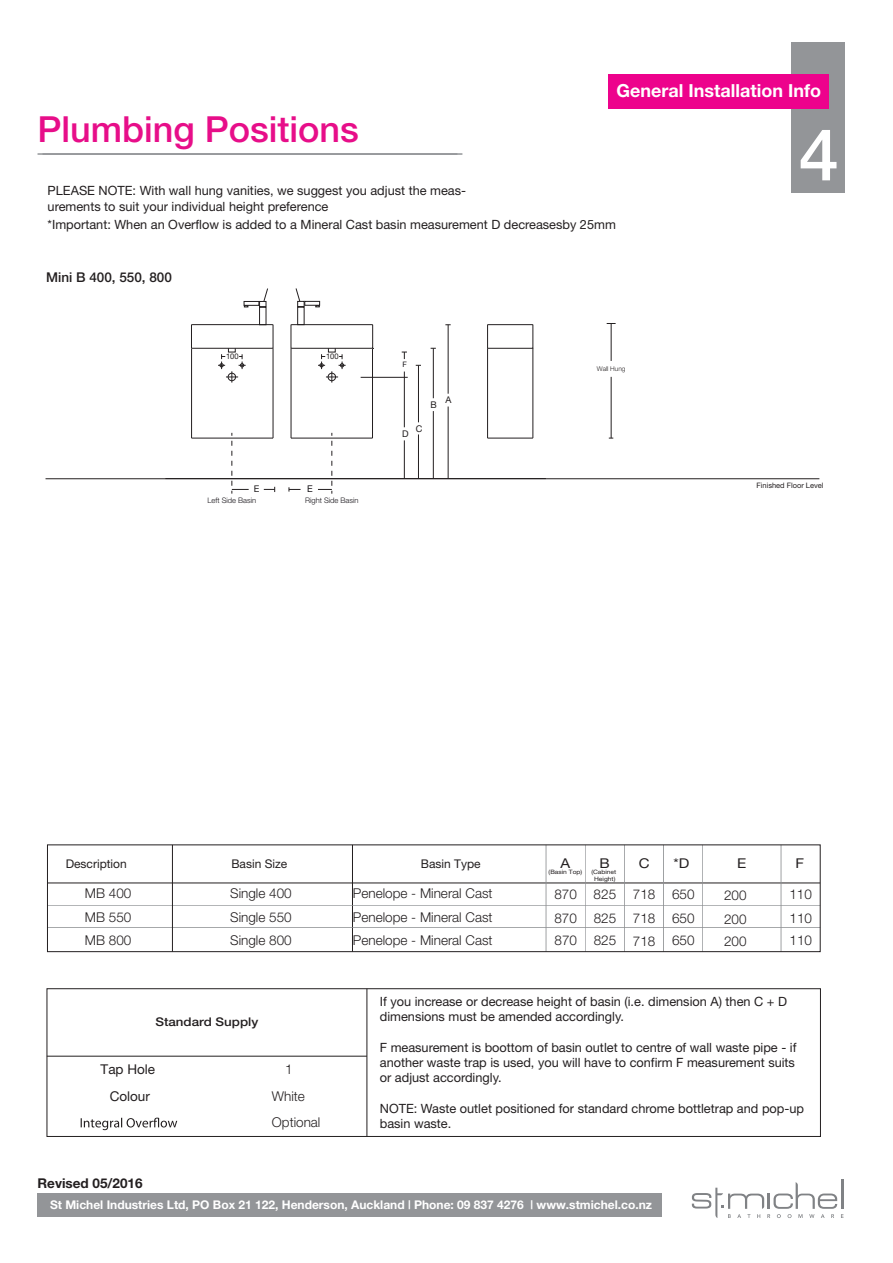
<style>
.page{position:relative;width:893px;height:1263px;background:#fff}
.page>*{position:absolute;margin:0;border:0;box-sizing:border-box;transform-origin:0 0}
.t1{font:500 72px "Helvetica Neue";color:#fff}
.t2{font:500 36px "Helvetica Neue";color:#e70e89}
.t3{font:700 18px "Helvetica Neue";color:#fff}
.t4{font:300 13.5px/26.7px "Helvetica Neue";color:#231f20}
.t5{font:500 13.5px "Helvetica Neue";color:#231f20}
.t6{font:700 13.5px "Helvetica Neue";color:#231f20}
.t7{font:13.5px "Helvetica Neue";color:#231f20}
.t8{font:13.5px "Helvetica Neue";color:#231f20;scale:1.11 1}
.t9{font:12.75px/15.3px "Helvetica Neue";color:#231f20}
.t10{font:700 12px "Helvetica Neue";color:#fff}
.t11{font:12px "Helvetica Neue";color:#231f20}
.t12{font:500 12px "Helvetica Neue";color:#231f20;scale:1.11 1}
.t13{font:9.3px "Helvetica Neue";color:#231f20}
.t14{font:9.3px "Helvetica Neue";color:#18151a}
.t15{font:7.8px "Helvetica Neue";color:#231f20}
.t16{font:300 7.65px "Helvetica Neue";color:#18151a}
.t17{font:7.5px "Helvetica Neue";color:#231f20}
.t18{font:7.5px "Arial";color:#18151a}
.t19{font:300 6.45px "Helvetica Neue";color:#231f20}
.t20{font:6px/6.3px "Helvetica Neue";color:#231f20;text-align:center;scale:1.11 1}
</style>
<div class="page">
<div style="left:38px;top:1193px;width:624px;height:23px;background:#939598"></div>
<hr style="left:841px;top:1179px;width:2px;height:30px;background:#808285">
<svg style="left:692px;top:1182px;width:151px;height:36px"></svg>
<div style="left:791px;top:43px;width:54px;height:150px;background:#939598"></div>
<div style="left:608px;top:74px;width:221px;height:35px;background:#ed028c"></div>
<hr style="left:38px;top:153px;width:419px;height:2px;background:#939598">
<hr style="left:43px;top:153px;width:419px;height:2px;background:#939598">
<hr style="left:47px;top:1056px;width:320px;height:1px;background:#231f20">
<div style="left:47px;top:988px;width:774px;height:149px;border:1px solid #231f20"></div>
<hr style="left:367px;top:989px;width:1px;height:147px;background:#231f20">
<svg style="left:81px;top:1117px;width:96px;height:13px"></svg>
<hr style="left:46px;top:478px;width:773px;height:1px;background:#231f20">
<hr style="left:611px;top:324px;width:1px;height:37px;background:#231f20">
<hr style="left:611px;top:377px;width:1px;height:61px;background:#231f20">
<hr style="left:47px;top:882px;width:773px;height:1px;background:#231f20">
<hr style="left:546px;top:845px;width:1px;height:107px;background:#8d8f92">
<hr style="left:585px;top:845px;width:1px;height:107px;background:#8d8f92">
<hr style="left:624px;top:845px;width:1px;height:107px;background:#8d8f92">
<hr style="left:663px;top:845px;width:1px;height:107px;background:#8d8f92">
<hr style="left:702px;top:845px;width:1px;height:107px;background:#8d8f92">
<hr style="left:781px;top:845px;width:1px;height:107px;background:#8d8f92">
<hr style="left:352px;top:845px;width:1px;height:107px;background:#231f20">
<hr style="left:47px;top:905px;width:773px;height:1px;background:#8d8f92">
<hr style="left:47px;top:927px;width:773px;height:1px;background:#8d8f92">
<div style="left:47px;top:844px;width:774px;height:108px;border:1px solid #231f20"></div>
<hr style="left:172px;top:845px;width:1px;height:107px;background:#231f20">
<hr style="left:192px;top:438px;width:81px;height:1px;background:#231f20">
<hr style="left:191px;top:348px;width:1px;height:90px;background:#231f20">
<hr style="left:273px;top:348px;width:1px;height:90px;background:#231f20">
<hr style="left:487px;top:348px;width:1px;height:90px;background:#231f20">
<hr style="left:533px;top:348px;width:1px;height:90px;background:#231f20">
<div style="left:259px;top:307px;width:7px;height:18px;border:1px solid #231f20"></div>
<div style="left:259px;top:301px;width:7px;height:6px;border:1px solid #231f20"></div>
<div style="left:244px;top:301px;width:15px;height:5px;border:1px solid #231f20"></div>
<svg style="left:263px;top:288px;width:5px;height:14px"></svg>
<div style="left:487px;top:324px;width:46px;height:25px;border:1px solid #231f20"></div>
<hr style="left:418px;top:365px;width:1px;height:57px;background:#231f20">
<hr style="left:418px;top:434px;width:1px;height:44px;background:#231f20">
<hr style="left:404px;top:440px;width:1px;height:39px;background:#231f20">
<hr style="left:404px;top:371px;width:1px;height:56px;background:#231f20">
<svg style="left:402px;top:352px;width:5px;height:7px"></svg>
<hr style="left:433px;top:348px;width:1px;height:50px;background:#231f20">
<hr style="left:433px;top:411px;width:1px;height:67px;background:#231f20">
<hr style="left:448px;top:325px;width:1px;height:69px;background:#231f20">
<hr style="left:448px;top:406px;width:1px;height:72px;background:#231f20">
<hr style="left:361px;top:377px;width:47px;height:1px;background:#231f20">
<svg style="left:232px;top:433px;width:17px;height:61px"></svg>
<svg style="left:264px;top:487px;width:11px;height:5px"></svg>
<hr style="left:291px;top:438px;width:81px;height:1px;background:#231f20">
<hr style="left:372px;top:348px;width:1px;height:90px;background:#231f20">
<hr style="left:291px;top:348px;width:1px;height:90px;background:#231f20">
<div style="left:297px;top:307px;width:7px;height:18px;border:1px solid #231f20"></div>
<div style="left:297px;top:301px;width:7px;height:6px;border:1px solid #231f20"></div>
<div style="left:304px;top:301px;width:16px;height:5px;border:1px solid #231f20"></div>
<svg style="left:295px;top:288px;width:6px;height:14px"></svg>
<svg style="left:318px;top:433px;width:15px;height:61px"></svg>
<svg style="left:289px;top:487px;width:12px;height:5px"></svg>
<svg style="left:290px;top:324px;width:84px;height:59px"></svg>
<svg style="left:191px;top:324px;width:83px;height:59px"></svg>
<hr style="left:488px;top:438px;width:45px;height:1px;background:#231f20">
<h2 class="t2" style="left:38px;top:108px;width:323px">Plumbing Positions</h2>
<h3 class="t3" style="left:616px;top:80px;width:206px">General Installation Info</h3>
<h1 class="t1" style="left:799px;top:112px;width:42px">4</h1>
<p class="t9" style="left:48px;top:183px;width:420px">PLEASE NOTE: With wall hung vanities, we suggest you adjust the meas&shy;urements to suit your individual height preference</p>
<p class="t9" style="left:48px;top:217px;width:570px">*Important: When an Overflow is added to a Mineral Cast basin measurement D decreasesby 25mm</p>
<p class="t5" style="left:46px;top:269px;width:127px">Mini B 400, 550, 800</p>
<p class="t15" style="left:226px;top:351px;width:14px">100</p>
<p class="t13" style="left:254px;top:483px;width:7px">E</p>
<p class="t16" style="left:207px;top:495px;width:50px">Left Side Basin</p>
<p class="t15" style="left:326px;top:351px;width:14px">100</p>
<p class="t14" style="left:307px;top:483px;width:7px">E</p>
<p class="t16" style="left:305px;top:495px;width:55px">Right Side Basin</p>
<p class="t18" style="left:403px;top:360px;width:6px">F</p>
<p class="t13" style="left:416px;top:423px;width:8px">C</p>
<p class="t13" style="left:402px;top:428px;width:8px">D</p>
<p class="t13" style="left:431px;top:399px;width:8px">B</p>
<p class="t13" style="left:445px;top:394px;width:7px">A</p>
<p class="t19" style="left:597px;top:365px;width:30px">Wall Hung</p>
<p class="t17" style="left:756px;top:481px;width:69px">Finished Floor Level</p>
<p class="t11" style="left:66px;top:856px;width:63px">Description</p>
<p class="t11" style="left:231px;top:856px;width:57px">Basin Size</p>
<p class="t11" style="left:421px;top:856px;width:61px">Basin Type</p>
<p class="t8" style="left:639px;top:855px;width:11px">C</p>
<p class="t8" style="left:673px;top:855px;width:16px">*D</p>
<p class="t8" style="left:737px;top:855px;width:10px">E</p>
<p class="t8" style="left:796px;top:855px;width:9px">F</p>
<p class="t4" style="left:85px;top:880px;width:48px">MB 400</p>
<p class="t4" style="left:230px;top:880px;width:63px">Single 400</p>
<p class="t4" style="left:353px;top:880px;width:141px">Penelope - Mineral Cast</p>
<p class="t4" style="left:554px;top:880px;width:142px">870 825 718 650</p>
<p class="t4" style="left:724px;top:881px;width:24px">200</p>
<p class="t4" style="left:789px;top:880px;width:24px">110</p>
<p class="t4" style="left:85px;top:904px;width:48px">MB 550</p>
<p class="t4" style="left:230px;top:904px;width:63px">Single 550</p>
<p class="t4" style="left:353px;top:904px;width:141px">Penelope - Mineral Cast</p>
<p class="t4" style="left:554px;top:904px;width:142px">870 825 718 650</p>
<p class="t4" style="left:724px;top:905px;width:24px">200</p>
<p class="t4" style="left:789px;top:904px;width:24px">110</p>
<p class="t4" style="left:85px;top:926px;width:48px">MB 800</p>
<p class="t4" style="left:230px;top:926px;width:63px">Single 800</p>
<p class="t4" style="left:353px;top:926px;width:141px">Penelope - Mineral Cast</p>
<p class="t4" style="left:554px;top:927px;width:142px">870 825 718 650</p>
<p class="t4" style="left:724px;top:928px;width:24px">200</p>
<p class="t4" style="left:789px;top:927px;width:24px">110</p>
<p class="t8" style="left:561px;top:855px;width:10px">A</p>
<p class="t20" style="left:549px;top:869px;width:32px">(Basin Top)</p>
<p class="t8" style="left:600px;top:855px;width:11px">B</p>
<p class="t20" style="left:591px;top:869px;width:24px">(Cabinet<br>Height)</p>
<p class="t12" style="left:155px;top:1015px;width:94px">Standard Supply</p>
<p class="t7" style="left:101px;top:1061px;width:56px">Tap Hole</p>
<p class="t4" style="left:272px;top:1055px;width:50px;text-indent:13px">1<br>White<br>Optional</p>
<p class="t7" style="left:110px;top:1088px;width:42px">Colour</p>
<p class="t6" style="left:38px;top:1174px;width:107px">Revised 05/2016</p>
<p class="t9" style="left:380px;top:993px;width:409px">If you increase or decrease height of basin (i.e. dimension A) then C + D dimensions must be amended accordingly.</p>
<p class="t9" style="left:380px;top:1039px;width:418px;text-align:justify">F measurement is boottom of basin outlet to centre of wall waste pipe - if another waste trap is used, you will have to confirm F measurement suits or adjust accordingly.</p>
<p class="t9" style="left:380px;top:1100px;width:426px">NOTE: Waste outlet positioned for standard chrome bottletrap and pop-up basin waste.</p>
<p class="t10" style="left:50px;top:1197px;width:604px">St Michel Industries Ltd, PO Box 21 122, Henderson, Auckland | Phone: 09 837 4276 | www.stmichel.co.nz</p>
</div>
